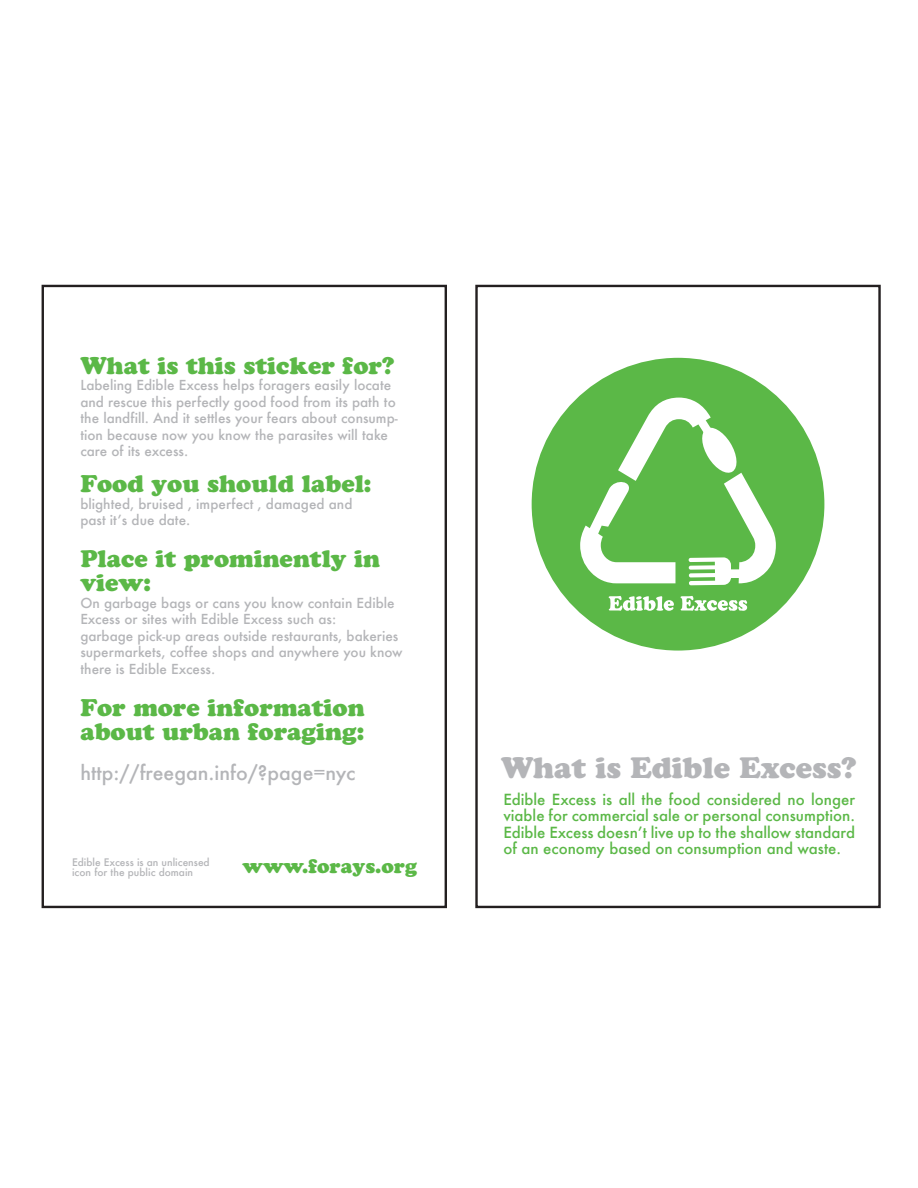
<style>
.page{position:relative;width:918px;height:1188px;background:#fff}
.page>*{position:absolute;margin:0;border:0;box-sizing:border-box;transform-origin:0 0}
.t1{font:29.4px "Cooper Black Std";color:#b4b5b8}
.t2{font:24px/24px "Cooper Black Std";color:#5bb847}
.t3{font:19.8px "Cooper Black Std";color:#5bb847}
.t4{font:500 19.5px "Futura";color:#b4b5b8}
.t5{font:500 15px/16.5px "Futura";color:#5bb847;text-align:justify}
.t6{font:500 13.5px/16.5px "Futura";color:#b4b5b8}
.t7{font:500 10.2px/10.2px "Futura";color:#b4b5b8}
</style>
<div class="page">
<div style="left:42px;top:285px;width:405px;height:623px;border:2px solid #231f20"></div>
<div style="left:475px;top:285px;width:406px;height:623px;border:2px solid #231f20"></div>
<div style="left:532px;top:358px;width:292px;height:293px;background:#5bb847;border-radius:50%"></div>
<svg style="left:580px;top:398px;width:196px;height:187px"></svg>
<svg style="left:609px;top:596px;width:65px;height:15px"></svg>
<svg style="left:681px;top:596px;width:66px;height:15px"></svg>
<h2 class="t2" style="left:80px;top:353px;width:315px">What is this sticker for?</h2>
<p class="t6" style="left:80px;top:377px;width:319px">Labeling Edible Excess helps foragers easily locate and rescue this perfectly good food from its path to the landfill. And it settles your fears about consump&shy;tion because now you know the parasites will take care of its excess.</p>
<h2 class="t2" style="left:80px;top:472px;width:293px">Food you should label:</h2>
<p class="t6" style="left:80px;top:495px;width:274px">blighted, bruised , imperfect , damaged and past itʼs due date.</p>
<h2 class="t2" style="left:80px;top:547px;width:301px">Place it prominently in view:</h2>
<p class="t6" style="left:80px;top:594px;width:324px">On garbage bags or cans you know contain Edible Excess or sites with Edible Excess such as:<br>garbage pick-up areas outside restaurants, bakeries supermarkets, coffee shops and anywhere you know there is Edible Excess.</p>
<h2 class="t2" style="left:80px;top:695px;width:286px">For more information about urban foraging:</h2>
<h3 class="t4" style="left:80px;top:760px;width:277px">http://freegan.info/?page=nyc</h3>
<p class="t7" style="left:72px;top:857px;width:139px">Edible Excess is an unlicensed icon for the public domain</p>
<h3 class="t3" style="left:243px;top:854px;width:176px">www.forays.org</h3>
<h1 class="t1" style="left:501px;top:750px;width:357px">What is Edible Excess?</h1>
<p class="t5" style="left:503px;top:791px;width:353px">Edible Excess is all the food considered no longer viable for commercial sale or personal consumption.<br>Edible Excess doesnʼt live up to the shallow standard of an economy based on consumption and waste.</p>
</div>
